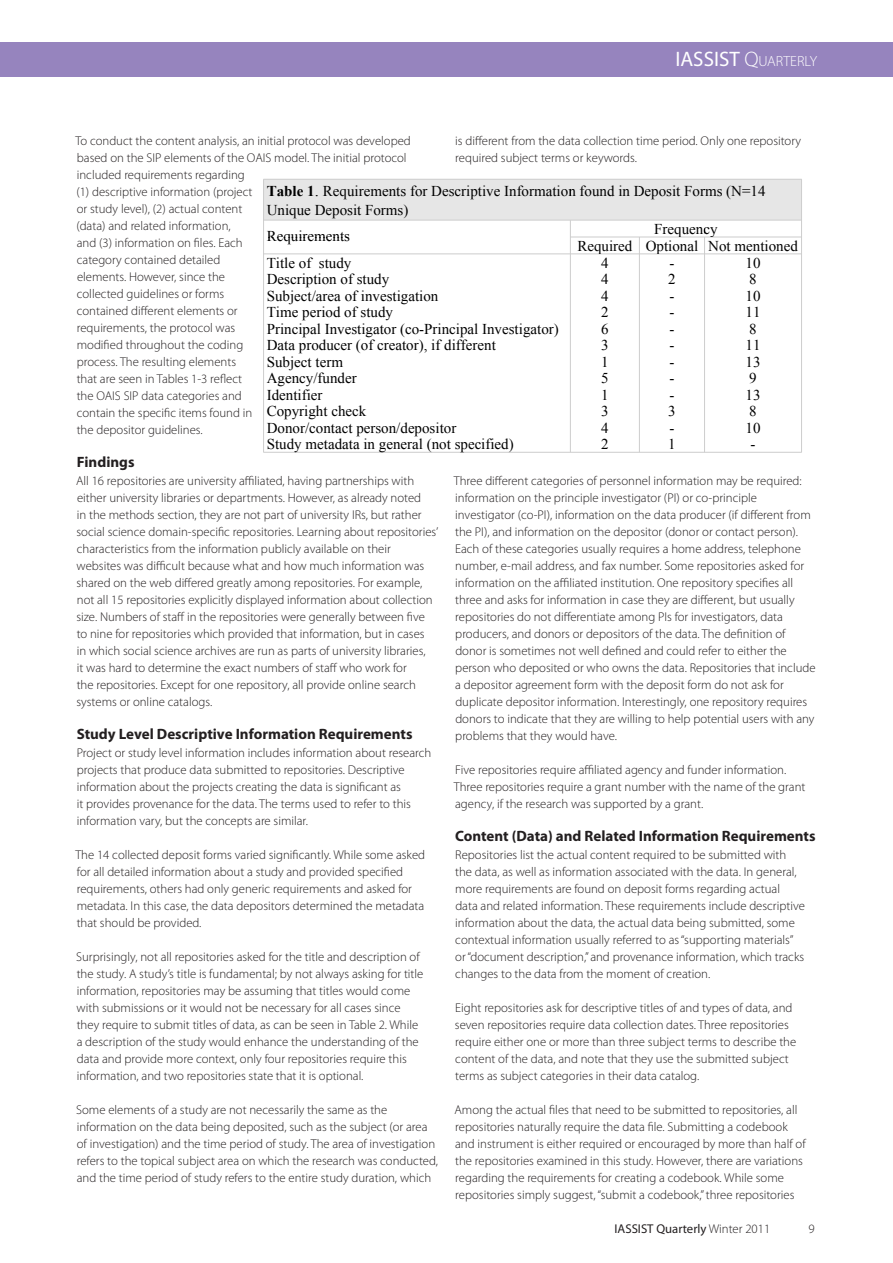
<style>
.page{position:relative;width:893px;height:1263px;background:#fff}
.page>*{position:absolute;margin:0;border:0;box-sizing:border-box;transform-origin:0 0}
.t1{font:15px/16.5px "Times New Roman";color:#000}
.Subhead1{font:700 15px "Myriad Pro";color:#231f20}
.t2{font:300 14.7px "Myriad Pro";color:#fff}
.t3{font:300 12.75px/17px "Myriad Pro";color:#231f20}
.t4{font:12.75px "Myriad Pro";color:#231f20}
.s1{font-weight:400;font-size:21px}
.s2{font-size:21px}
.s3{font-weight:700}
.s4{font-size:16.5px}
.s5{font-weight:300}
</style>
<div class="page">
<div style="left:0;top:43px;width:893px;height:34px;background:#9684be"></div>
<div style="left:264px;top:180px;width:537px;height:40px;background:#e6e6e6"></div>
<hr style="left:801px;top:179px;width:1px;height:273px;background:#cdcdcd">
<hr style="left:704px;top:237px;width:1px;height:215px;background:#cdcdcd">
<hr style="left:639px;top:237px;width:1px;height:215px;background:#cdcdcd">
<hr style="left:570px;top:220px;width:1px;height:232px;background:#cdcdcd">
<hr style="left:263px;top:179px;width:1px;height:273px;background:#cdcdcd">
<hr style="left:263px;top:452px;width:539px;height:1px;background:#cdcdcd">
<hr style="left:263px;top:254px;width:539px;height:1px;background:#cdcdcd">
<hr style="left:570px;top:237px;width:232px;height:1px;background:#cdcdcd">
<hr style="left:263px;top:220px;width:539px;height:1px;background:#cdcdcd">
<hr style="left:263px;top:179px;width:539px;height:1px;background:#cdcdcd">
<p class="t2" style="left:675px;top:52px;width:143px"><span class="s1">IASSIST</span> <span class="s2">Q</span>UARTERLY</p>
<p class="t3" style="left:455px;top:132px;width:347px">is different from the data collection time period. Only one repository required subject terms or keywords.</p>
<p class="t3" style="left:75px;top:132px;width:337px">To conduct the content analysis, an initial protocol was developed based on the SIP elements of the OAIS model. The initial protocol included requirements regarding<br>(1) descriptive information (project<br>or study level), (2) actual content<br>(data) and related information,<br>and (3) information on files. Each<br>category contained detailed<br>elements. However, since the<br>collected guidelines or forms<br>contained different elements or<br>requirements, the protocol was<br>modified throughout the coding<br>process. The resulting elements<br>that are seen in Tables 1-3 reflect<br>the OAIS SIP data categories and<br>contain the specific items found in<br>the depositor guidelines.</p>
<p class="Subhead1" style="left:77px;top:452px;width:59px">Findings</p>
<p class="t3" style="left:76px;top:472px;width:364px">All 16 repositories are university affiliated, having partnerships with either university libraries or departments. However, as already noted<br>in the methods section, they are not part of university IRs, but rather social science domain-specific repositories. Learning about repositories’ characteristics from the information publicly available on their<br>websites was difficult because what and how much information was shared on the web differed greatly among repositories. For example, not all 15 repositories explicitly displayed information about collection size. Numbers of staff in the repositories were generally between five<br>to nine for repositories which provided that information, but in cases<br>in which social science archives are run as parts of university libraries,<br>it was hard to determine the exact numbers of staff who work for<br>the repositories. Except for one repository, all provide online search systems or online catalogs.</p>
<p class="Subhead1" style="left:77px;top:724px;width:337px">Study Level Descriptive Information Requirements</p>
<p class="t3" style="left:77px;top:744px;width:356px">Project or study level information includes information about research projects that produce data submitted to repositories. Descriptive information about the projects creating the data is significant as<br>it provides provenance for the data. The terms used to refer to this information vary, but the concepts are similar.</p>
<p class="t3" style="left:75px;top:846px;width:351px">The 14 collected deposit forms varied significantly. While some asked for all detailed information about a study and provided specified requirements, others had only generic requirements and asked for metadata. In this case, the data depositors determined the metadata that should be provided.</p>
<p class="t3" style="left:76px;top:948px;width:349px">Surprisingly, not all repositories asked for the title and description of the study. A study’s title is fundamental; by not always asking for title information, repositories may be assuming that titles would come with submissions or it would not be necessary for all cases since they require to submit titles of data, as can be seen in Table 2. While a description of the study would enhance the understanding of the data and provide more context, only four repositories require this information, and two repositories state that it is optional.</p>
<p class="t3" style="left:76px;top:1101px;width:363px">Some elements of a study are not necessarily the same as the information on the data being deposited, such as the subject (or area of investigation) and the time period of study. The area of investigation refers to the topical subject area on which the research was conducted, and the time period of study refers to the entire study duration, which</p>
<p class="t1" style="left:267px;top:181px;width:500px;line-height:19.5px"><span class="s3">Table 1</span><span class="s4">.</span> Requirements for Descriptive Information found in Deposit Forms (N=14<br>Unique Deposit Forms)</p>
<p class="t1" style="left:267px;top:228px;width:85px">Requirements</p>
<p class="t1" style="left:577px;top:220px;width:222px;text-align:center">Frequency<br>Required Optional Not mentioned</p>
<p class="t1" style="left:267px;top:254px;width:294px">Title of study<br>Description of study<br>Subject/area of investigation<br>Time period of study<br>Principal Investigator (co-Principal Investigator)<br>Data producer (of creator), if different<br>Subject term<br>Agency/funder<br>Identifier<br>Copyright check<br>Donor/contact person/depositor<br>Study metadata in general (not specified)</p>
<p class="t1" style="left:601px;top:254px;width:9px;text-align:justify">4<br>4<br>4<br>2<br>6<br>3<br>1<br>5<br>1<br>3<br>4<br>2</p>
<p class="t1" style="left:668px;top:254px;width:9px;text-align:justify">- 2 - - - - - - - 3 - 1</p>
<p class="t1" style="left:745px;top:254px;width:16px;text-align:center">10<br>8<br>10<br>11<br>8<br>11<br>13<br>9<br>13<br>8<br>10 -</p>
<p class="t3" style="left:454px;top:472px;width:363px">Three different categories of personnel information may be required: information on the principle investigator (PI) or co-principle investigator (co-PI), information on the data producer (if different from the PI), and information on the depositor (donor or contact person).<br>Each of these categories usually requires a home address, telephone number, e-mail address, and fax number. Some repositories asked for information on the affiliated institution. One repository specifies all three and asks for information in case they are different, but usually repositories do not differentiate among PIs for investigators, data producers, and donors or depositors of the data. The definition of donor is sometimes not well defined and could refer to either the person who deposited or who owns the data. Repositories that include a depositor agreement form with the deposit form do not ask for duplicate depositor information. Interestingly, one repository requires donors to indicate that they are willing to help potential users with any problems that they would have.</p>
<p class="t3" style="left:454px;top:761px;width:353px">Five repositories require affiliated agency and funder information.<br>Three repositories require a grant number with the name of the grant agency, if the research was supported by a grant.</p>
<p class="Subhead1" style="left:455px;top:827px;width:362px">Content (Data) and Related Information Requirements</p>
<p class="t3" style="left:455px;top:846px;width:351px">Repositories list the actual content required to be submitted with the data, as well as information associated with the data. In general, more requirements are found on deposit forms regarding actual data and related information. These requirements include descriptive information about the data, the actual data being submitted, some contextual information usually referred to as “supporting materials” or “document description,” and provenance information, which tracks changes to the data from the moment of creation.</p>
<p class="t3" style="left:455px;top:999px;width:343px">Eight repositories ask for descriptive titles of and types of data, and seven repositories require data collection dates. Three repositories require either one or more than three subject terms to describe the content of the data, and note that they use the submitted subject terms as subject categories in their data catalog.</p>
<p class="t3" style="left:454px;top:1101px;width:353px">Among the actual files that need to be submitted to repositories, all repositories naturally require the data file. Submitting a codebook and instrument is either required or encouraged by more than half of the repositories examined in this study. However, there are variations regarding the requirements for creating a codebook. While some repositories simply suggest, “submit a codebook,” three repositories</p>
<p class="t4" style="left:614px;top:1221px;width:157px">IASSIST Quarterly <span class="s5">Winter 2011</span></p>
<p class="t3" style="left:808px;top:1220px;width:8px">9</p>
</div>
